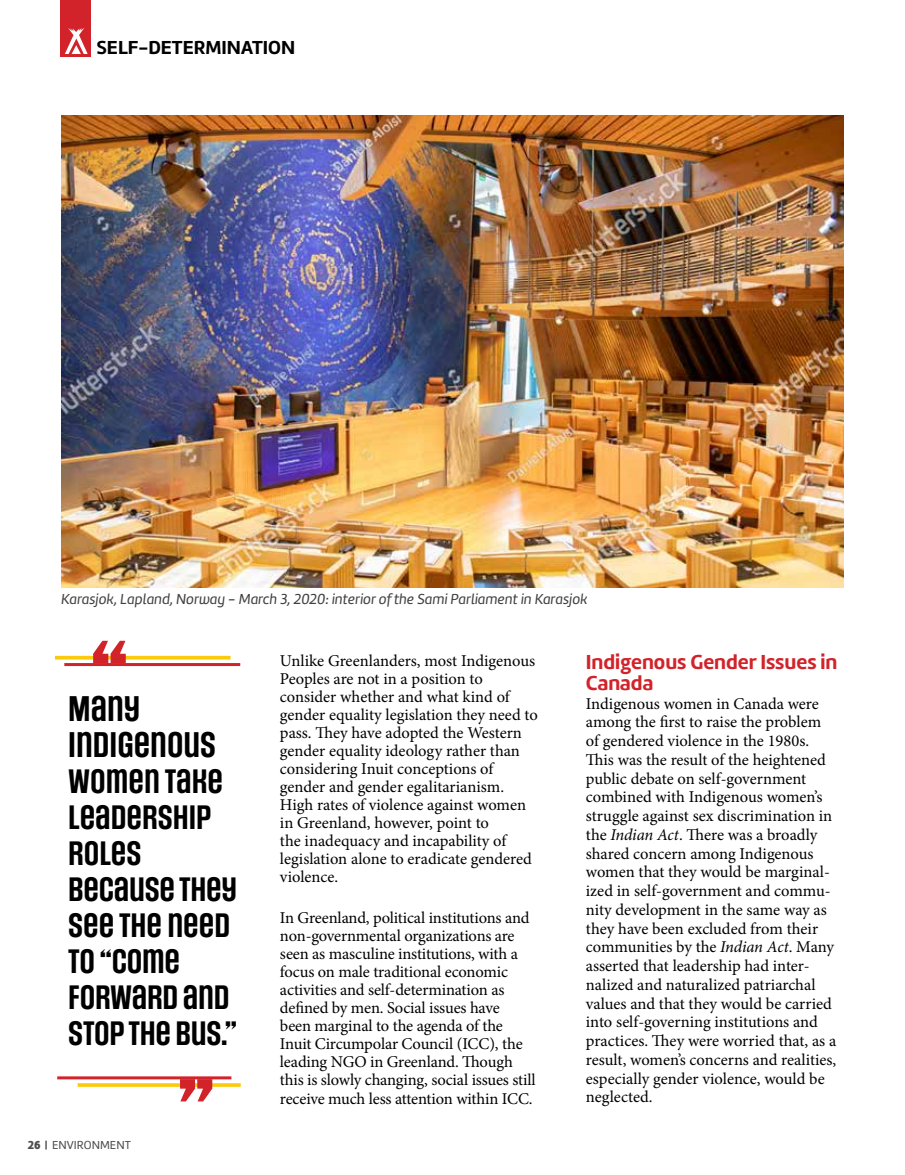
<style>
.page{position:relative;width:905px;height:1175px;background:#fff}
.page>*{position:absolute;margin:0;border:0;box-sizing:border-box;transform-origin:0 0}
.t1{font:600 30px/36px "Social Gothic";color:#000}
.t2{font:600 28.5px/36px "Social Gothic";letter-spacing:-.01em;color:#000}
.t3{font:700 21px/21px "Marine";color:#d2232a}
.t4{font:700 19.5px "Marine";color:#000}
.t5{font:16.5px/18.8px "Minion Pro";letter-spacing:-.005em;color:#000}
.t6{font:italic 15px "Marine";color:#414042}
.t7{font:12px "Marine";color:#4d4d4f}
.s1{font-weight:900}
.s2{font-weight:700}
.s3{font-style:italic}
</style>
<div class="page">
<div style="left:61px;top:0;width:30px;height:56px;background:#d2232a"></div>
<svg style="left:65px;top:28px;width:23px;height:26px"></svg>
<img style="left:62px;top:116px;width:781px;height:471px">
<svg style="left:55px;top:641px;width:185px;height:25px"></svg>
<svg style="left:57px;top:1076px;width:184px;height:25px"></svg>
<p class="t4" style="left:97px;top:35px;width:200px">SELF-DETERMINATION</p>
<p class="t6" style="left:61px;top:589px;width:528px">Karasjok, Lapland, Norway - March 3, 2020: interior of the Sami Parliament in Karasjok</p>
<h1 class="t1" style="left:68px;top:692px;width:149px">MANY<br>INDIGENOUS</h1>
<h2 class="t2" style="left:68px;top:764px;width:170px">WOMEN TAKE<br>LEADERSHIP<br>ROLES<br>BECAUSE THEY<br>SEE THE NEED<br>TO “COME<br>FORWARD AND<br>STOP THE BUS.”</h2>
<p class="t7" style="left:28px;top:1137px;width:105px"><span class="s1">26</span> <span class="s2">|</span> ENVIRONMENT</p>
<p class="t5" style="left:280px;top:651px;width:259px;line-height:18px">Unlike Greenlanders, most Indigenous Peoples are not in a position to consider whether and what kind of gender equality legislation they need to pass. They have adopted the Western gender equality ideology rather than considering Inuit conceptions of gender and gender egalitarianism.<br>High rates of violence against women in Greenland, however, point to<br>the inadequacy and incapability of legislation alone to eradicate gendered violence.</p>
<p class="t5" style="left:280px;top:908px;width:257px;line-height:18.1px">In Greenland, political institutions and non-governmental organizations are seen as masculine institutions, with a focus on male traditional economic activities and self-determination as defined by men. Social issues have<br>been marginal to the agenda of the Inuit Circumpolar Council (ICC), the leading NGO in Greenland. Though this is slowly changing, social issues still receive much less attention within ICC.</p>
<p class="t3" style="left:586px;top:651px;width:253px">Indigenous Gender Issues in<br>Canada</p>
<p class="t5" style="left:586px;top:694px;width:252px">Indigenous women in Canada were among the first to raise the problem of gendered violence in the 1980s.<br>This was the result of the heightened public debate on self-government combined with Indigenous women’s struggle against sex discrimination in the <span class="s3">Indian Act</span>. There was a broadly shared concern among Indigenous women that they would be marginal&shy;ized in self-government and commu&shy;nity development in the same way as they have been excluded from their communities by the <span class="s3">Indian Act</span>. Many asserted that leadership had inter&shy;nalized and naturalized patriarchal values and that they would be carried into self-governing institutions and practices. They were worried that, as a result, women’s concerns and realities, especially gender violence, would be neglected.</p>
</div>
